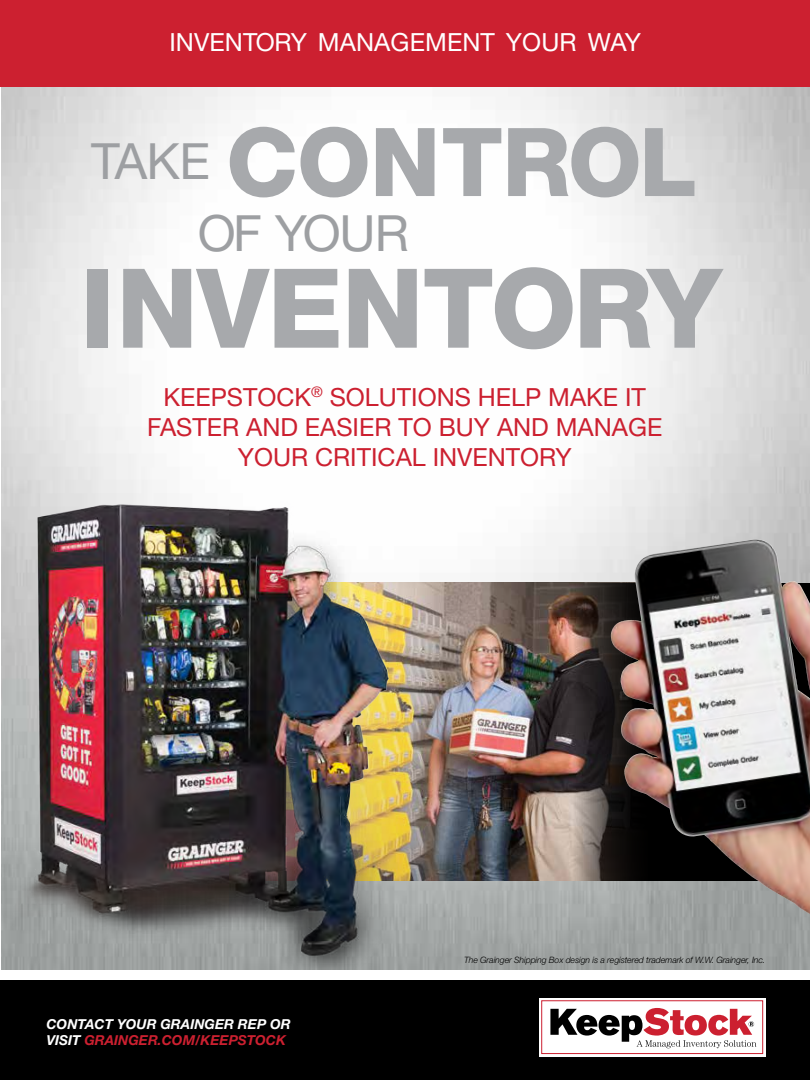
<style>
.page{position:relative;width:810px;height:1080px;background:#fff}
.page>*{position:absolute;margin:0;border:0;box-sizing:border-box;transform-origin:0 0}
.t1{font:800 110.38px "Helvetica Neue LT Std";letter-spacing:-.01em;color:#a7a9ac}
.t2{font:800 95.12px "Helvetica Neue LT Std";letter-spacing:-.01em;color:#a7a9ac}
.t3{font:50px "Helvetica Neue LT Std";letter-spacing:-.04em;color:#9d9fa2}
.t4{font:25px/30px "Helvetica Neue LT Std";color:#cc2030;text-align:center}
.t5{font:25px "Helvetica Neue LT Std";letter-spacing:.005em;color:#fff}
.t6{font:italic 700 13.75px/16.5px "Helvetica Neue LT Std";color:#fff}
.t7{font:italic 300 8.75px "Helvetica Neue LT Std";letter-spacing:-.01em;color:#000}
.s1{color:#cc2030}
</style>
<div class="page">
<img style="left:1px;top:87px;width:809px;height:882px">
<div style="left:0;top:981px;width:810px;height:99px;background:#000"></div>
<div style="left:0;top:1px;width:810px;height:86px;background:#cc2030"></div>
<svg style="left:737px;top:583px;width:73px;height:298px;background:#a29591"></svg>
<img style="left:403px;top:583px;width:170px;height:298px">
<img style="left:1px;top:482px;width:402px;height:488px">
<div style="left:539px;top:998px;width:226px;height:58px;background:#fff"></div>
<div style="left:541px;top:1000px;width:222px;height:54px;border:1px solid #cc2030"></div>
<svg style="left:550px;top:1006px;width:214px;height:43px"></svg>
<img style="left:573px;top:583px;width:164px;height:298px">
<img style="left:637px;top:539px;width:118px;height:27px">
<p class="t5" style="left:169px;top:27px;width:473px">INVENTORY MANAGEMENT YOUR WAY</p>
<h2 class="t2" style="left:91px;top:106px;width:607px"><sup>TAKE</sup> CONTROL</h2>
<h3 class="t3" style="left:198px;top:203px;width:213px">OF YOUR</h3>
<h1 class="t1" style="left:80px;top:243px;width:643px">INVENTORY</h1>
<p class="t4" style="left:147px;top:381px;width:517px">KEEPSTOCK<sup>®</sup> SOLUTIONS HELP MAKE IT<br>FASTER AND EASIER TO BUY AND MANAGE<br>YOUR CRITICAL INVENTORY</p>
<p class="t6" style="left:46px;top:1015px;width:246px">CONTACT YOUR GRAINGER REP OR<br>VISIT <span class="s1">GRAINGER.COM/KEEPSTOCK</span></p>
<p class="t7" style="left:464px;top:954px;width:303px">The Grainger Shipping Box design is a registered trademark of W.W. Grainger, Inc.</p>
</div>
